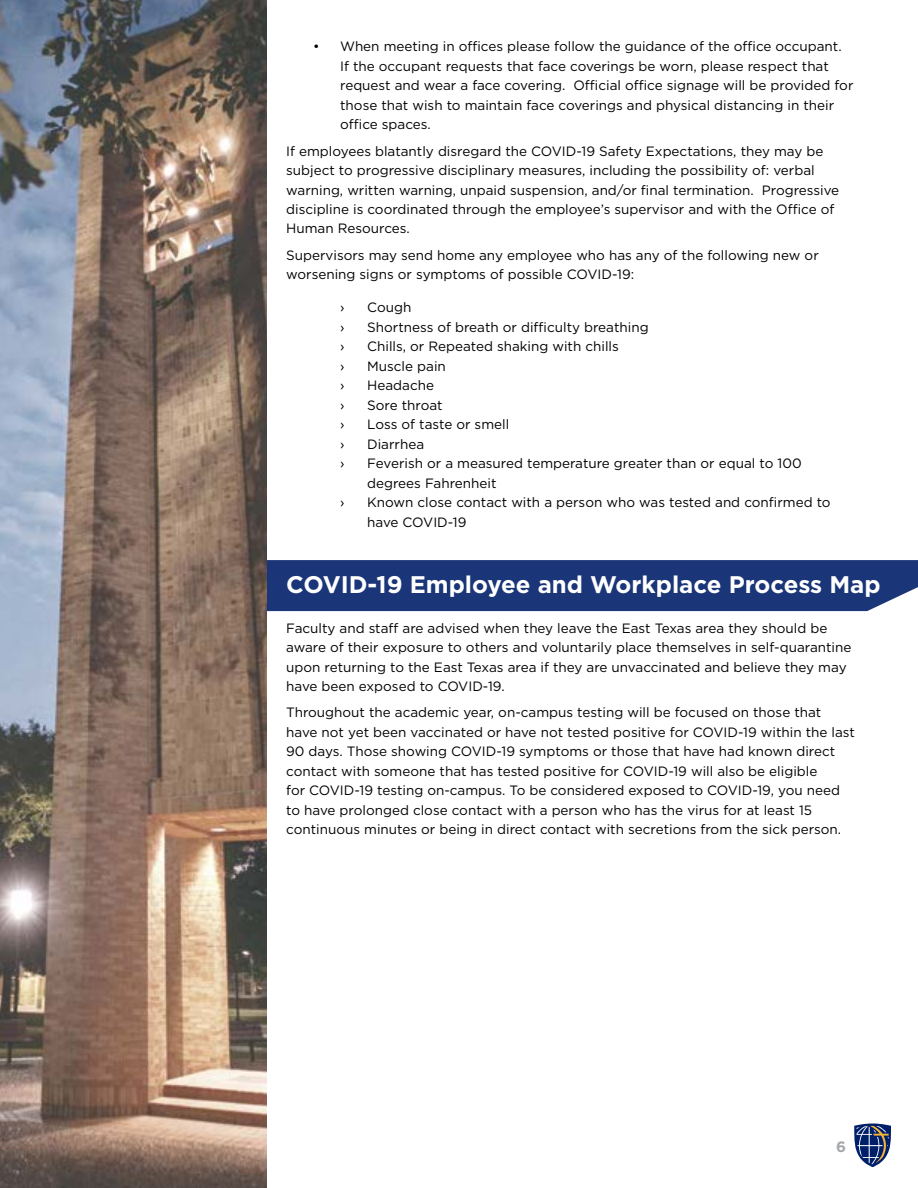
<style>
.page{position:relative;width:918px;height:1188px;background:#fff}
.page>*{position:absolute;margin:0;border:0;box-sizing:border-box;transform-origin:0 0}
.t1{font:700 24px "Gotham";color:#fff}
.t2{font:700 15px "Gotham";color:#a6a8ab}
.t3{font:13.5px/19.5px "Gotham";color:#000}
</style>
<div class="page">
<svg style="left:854px;top:1124px;width:37px;height:43px"></svg>
<div style="left:266px;top:560px;width:652px;height:51px;background:#1a3578"></div>
<img style="left:0;top:0;width:266px;height:1188px">
<p class="t3" style="left:340px;top:36px;width:515px;text-indent:-27px">• When meeting in offices please follow the guidance of the office occupant.<br>If the occupant requests that face coverings be worn, please respect that request and wear a face covering. Official office signage will be provided for those that wish to maintain face coverings and physical distancing in their office spaces.</p>
<p class="t3" style="left:286px;top:141px;width:555px">If employees blatantly disregard the COVID-19 Safety Expectations, they may be subject to progressive disciplinary measures, including the possibility of: verbal warning, written warning, unpaid suspension, and/or final termination. Progressive discipline is coordinated through the employee’s supervisor and with the Office of Human Resources.</p>
<p class="t3" style="left:286px;top:245px;width:534px">Supervisors may send home any employee who has any of the following new or worsening signs or symptoms of possible COVID-19:</p>
<p class="t3" style="left:340px;top:297px;width:6px">›</p>
<p class="t3" style="left:367px;top:297px;width:46px">Cough</p>
<p class="t3" style="left:340px;top:317px;width:6px">›</p>
<p class="t3" style="left:367px;top:317px;width:283px">Shortness of breath or difficulty breathing</p>
<p class="t3" style="left:340px;top:336px;width:6px">›</p>
<p class="t3" style="left:367px;top:336px;width:253px">Chills, or Repeated shaking with chills</p>
<p class="t3" style="left:340px;top:356px;width:6px">›</p>
<p class="t3" style="left:367px;top:356px;width:80px">Muscle pain</p>
<p class="t3" style="left:340px;top:375px;width:6px">›</p>
<p class="t3" style="left:367px;top:375px;width:68px">Headache</p>
<p class="t3" style="left:340px;top:395px;width:6px">›</p>
<p class="t3" style="left:367px;top:395px;width:77px">Sore throat</p>
<p class="t3" style="left:340px;top:414px;width:6px">›</p>
<p class="t3" style="left:367px;top:414px;width:144px">Loss of taste or smell</p>
<p class="t3" style="left:340px;top:434px;width:6px">›</p>
<p class="t3" style="left:367px;top:434px;width:58px">Diarrhea</p>
<p class="t3" style="left:340px;top:453px;width:6px">›</p>
<p class="t3" style="left:367px;top:453px;width:436px">Feverish or a measured temperature greater than or equal to 100 degrees Fahrenheit</p>
<p class="t3" style="left:340px;top:492px;width:6px">›</p>
<p class="t3" style="left:367px;top:492px;width:465px">Known close contact with a person who was tested and confirmed to have COVID-19</p>
<h1 class="t1" style="left:286px;top:568px;width:596px">COVID-19 Employee and Workplace Process Map</h1>
<p class="t3" style="left:286px;top:618px;width:567px">Faculty and staff are advised when they leave the East Texas area they should be aware of their exposure to others and voluntarily place themselves in self-quarantine upon returning to the East Texas area if they are unvaccinated and believe they may have been exposed to COVID-19.</p>
<p class="t3" style="left:286px;top:702px;width:570px">Throughout the academic year, on-campus testing will be focused on those that have not yet been vaccinated or have not tested positive for COVID-19 within the last 90 days. Those showing COVID-19 symptoms or those that have had known direct contact with someone that has tested positive for COVID-19 will also be eligible<br>for COVID-19 testing on-campus. To be considered exposed to COVID-19, you need to have prolonged close contact with a person who has the virus for at least 15 continuous minutes or being in direct contact with secretions from the sick person.</p>
<p class="t2" style="left:836px;top:1137px;width:11px">6</p>
</div>
